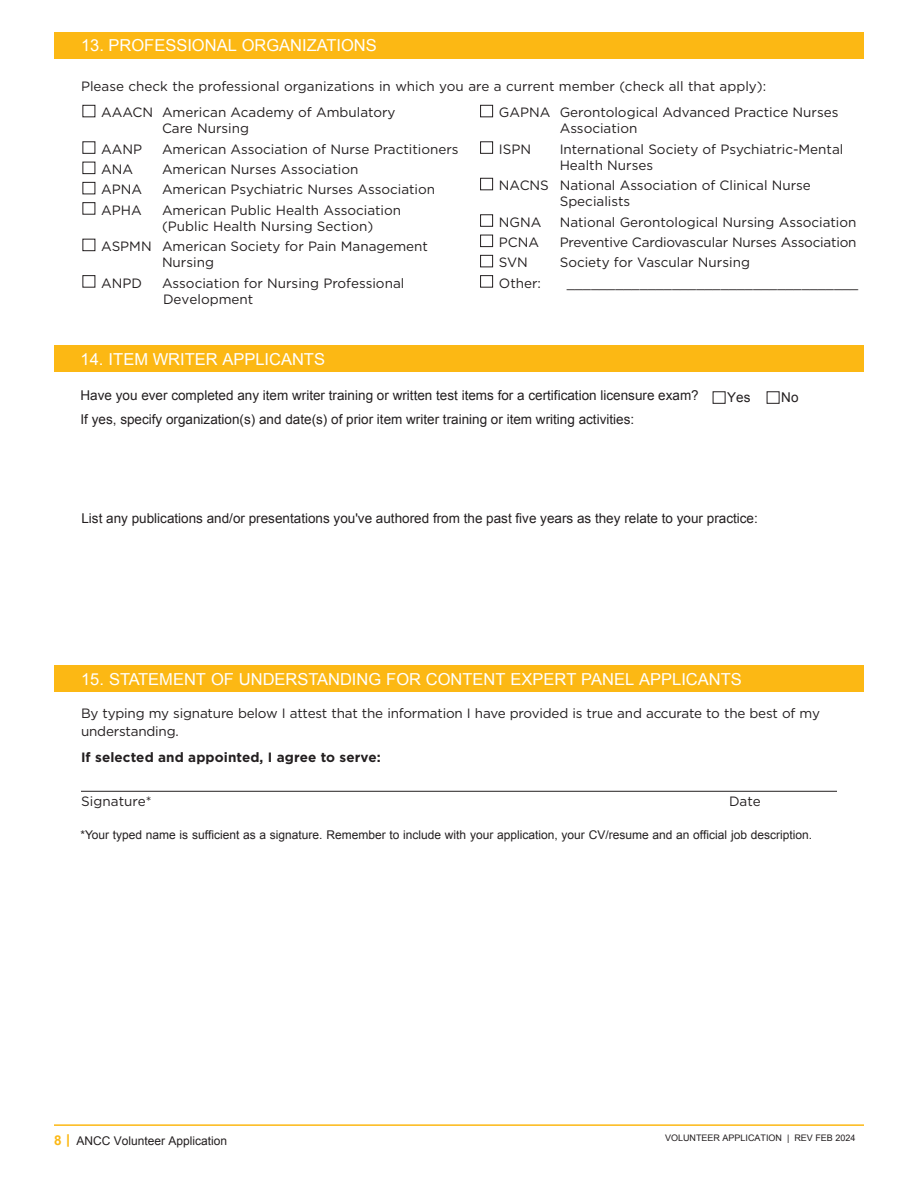
<style>
.page{position:relative;width:918px;height:1188px;background:#fff}
.page>*{position:absolute;margin:0;border:0;box-sizing:border-box;transform-origin:0 0}
.t1{font:16.5px "Arial";color:#fff}
.t2{font:16.5px "Arial";color:#fff}
.t3{font:13.5px/16.2px "Gotham";color:#231f20}
.t4{font:13.5px "Arial";color:#231f20}
.t5{font:13.5px "Arial";color:#231f20}
.t6{font:700 13.5px "Gotham";letter-spacing:.005em;color:#231f20}
.t7{font:12px "Arial";color:#231f20}
.t8{font:9px "Arial";color:#231f20}
.s1{font-style:inherit}
.s2{font-weight:700;font-size:13.5px;color:#fcb814}
.s3{font-family:"Gotham";font-weight:700;font-size:13.5px;color:#fcb814}
</style>
<div class="page">
<hr style="left:54px;top:1124px;width:810px;height:2px;background:#fcb814">
<hr style="left:81px;top:791px;width:756px;height:1px;background:#231f20">
<div style="left:54px;top:665px;width:810px;height:27px;background:#fcb814"></div>
<div style="left:54px;top:32px;width:810px;height:27px;background:#fcb814"></div>
<div style="left:480px;top:105px;width:13px;height:12px;border:1px solid #231f20"></div>
<div style="left:480px;top:275px;width:13px;height:13px;border:1px solid #231f20"></div>
<div style="left:480px;top:255px;width:13px;height:12px;border:1px solid #231f20"></div>
<div style="left:480px;top:235px;width:13px;height:12px;border:1px solid #231f20"></div>
<div style="left:480px;top:214px;width:13px;height:13px;border:1px solid #231f20"></div>
<div style="left:480px;top:178px;width:13px;height:12px;border:1px solid #231f20"></div>
<div style="left:480px;top:141px;width:13px;height:13px;border:1px solid #231f20"></div>
<div style="left:82px;top:239px;width:13px;height:12px;border:1px solid #231f20"></div>
<div style="left:82px;top:182px;width:13px;height:12px;border:1px solid #231f20"></div>
<div style="left:82px;top:141px;width:13px;height:13px;border:1px solid #231f20"></div>
<div style="left:82px;top:105px;width:13px;height:12px;border:1px solid #231f20"></div>
<div style="left:82px;top:162px;width:13px;height:12px;border:1px solid #231f20"></div>
<div style="left:713px;top:391px;width:12px;height:13px;border:1px solid #231f20"></div>
<div style="left:767px;top:391px;width:12px;height:13px;border:1px solid #231f20"></div>
<div style="left:54px;top:345px;width:810px;height:27px;background:#fcb814"></div>
<p class="t1" style="left:81px;top:35px;width:297px">1<span class="s1">3</span>. PROFESSIONAL ORGANIZATIONS</p>
<p class="t3" style="left:101px;top:74px;width:667px;line-height:26.2px;text-indent:-20px">Please check the professional organizations in which you are a current member (check all that apply):<br>AAACN American Academy of Ambulatory</p>
<p class="t3" style="left:162px;top:122px;width:89px">Care Nursing</p>
<p class="t3" style="left:101px;top:142px;width:42px">AANP</p>
<p class="t3" style="left:162px;top:142px;width:298px">American Association of Nurse Practitioners</p>
<p class="t3" style="left:101px;top:162px;width:33px">ANA</p>
<p class="t3" style="left:162px;top:162px;width:198px">American Nurses Association</p>
<p class="t3" style="left:101px;top:183px;width:43px">APNA</p>
<p class="t3" style="left:162px;top:183px;width:275px">American Psychiatric Nurses Association</p>
<p class="t3" style="left:101px;top:203px;width:42px">APHA</p>
<p class="t3" style="left:162px;top:203px;width:241px">American Public Health Association (Public Health Nursing Section)</p>
<p class="t3" style="left:162px;top:239px;width:268px;text-indent:-61px">ASPMN American Society for Pain Management<br>Nursing</p>
<p class="t3" style="left:101px;top:276px;width:42px">ANPD</p>
<p class="t3" style="left:162px;top:276px;width:244px">Association for Nursing Professional</p>
<p class="t3" style="left:560px;top:105px;width:280px;text-indent:-61px">GAPNA Gerontological Advanced Practice Nurses<br>Association</p>
<p class="t3" style="left:499px;top:142px;width:34px">ISPN</p>
<p class="t3" style="left:560px;top:142px;width:285px">International Society of Psychiatric-Mental<br>Health Nurses</p>
<p class="t3" style="left:560px;top:178px;width:253px;text-indent:-61px">NACNS National Association of Clinical Nurse<br>Specialists</p>
<p class="t3" style="left:499px;top:215px;width:44px">NGNA</p>
<p class="t3" style="left:560px;top:215px;width:298px">National Gerontological Nursing Association</p>
<p class="t3" style="left:499px;top:235px;width:42px">PCNA</p>
<p class="t3" style="left:560px;top:235px;width:298px">Preventive Cardiovascular Nurses Association</p>
<p class="t3" style="left:499px;top:256px;width:31px">SVN</p>
<p class="t3" style="left:560px;top:256px;width:192px">Society for Vascular Nursing</p>
<p class="t3" style="left:499px;top:276px;width:44px">Other:</p>
<p class="t3" style="left:567px;top:276px;width:293px">____________________________________</p>
<p class="t3" style="left:163px;top:292px;width:92px">Development</p>
<p class="t2" style="left:81px;top:348px;width:246px"><span class="s1">1</span>4<span class="s1">.</span> ITEM WRITER APPLICANTS</p>
<p class="t5" style="left:81px;top:387px;width:620px">Have you ever completed any item writer training or written test items for a certification licensure exam?</p>
<p class="t5" style="left:727px;top:388px;width:25px">Yes</p>
<p class="t5" style="left:781px;top:388px;width:19px">No</p>
<p class="t4" style="left:81px;top:411px;width:555px">If yes, specify organization(s) and date(s) of prior item writer training or item writing activities:</p>
<p class="t4" style="left:81px;top:510px;width:678px">List any publications and/or presentations you've authored from the past five years as they relate to your practice:</p>
<p class="t1" style="left:81px;top:668px;width:662px">15. STATEMENT OF UNDERSTANDING FOR CONTENT EXPERT PANEL APPLICANTS</p>
<p class="t3" style="left:81px;top:706px;width:740px;line-height:18px">By typing my signature below I attest that the information I have provided is true and accurate to the best of my understanding.</p>
<p class="t6" style="left:81px;top:753px;width:301px">If selected and appointed, I agree to serve:</p>
<p class="t3" style="left:81px;top:794px;width:72px">Signature*</p>
<p class="t3" style="left:729px;top:794px;width:33px">Date</p>
<p class="t7" style="left:81px;top:827px;width:733px">*Your typed name is sufficient as a signature. Remember to include with your application, your CV/resume and an official job description.</p>
<p class="t7" style="left:54px;top:1133px;width:175px"><span class="s2">8</span> <span class="s3">|</span> ANCC Volunteer Application</p>
<p class="t8" style="left:665px;top:1132px;width:192px">VOLUNTEER APPLICATION | REV FEB <span class="s1">202</span>4</p>
</div>
